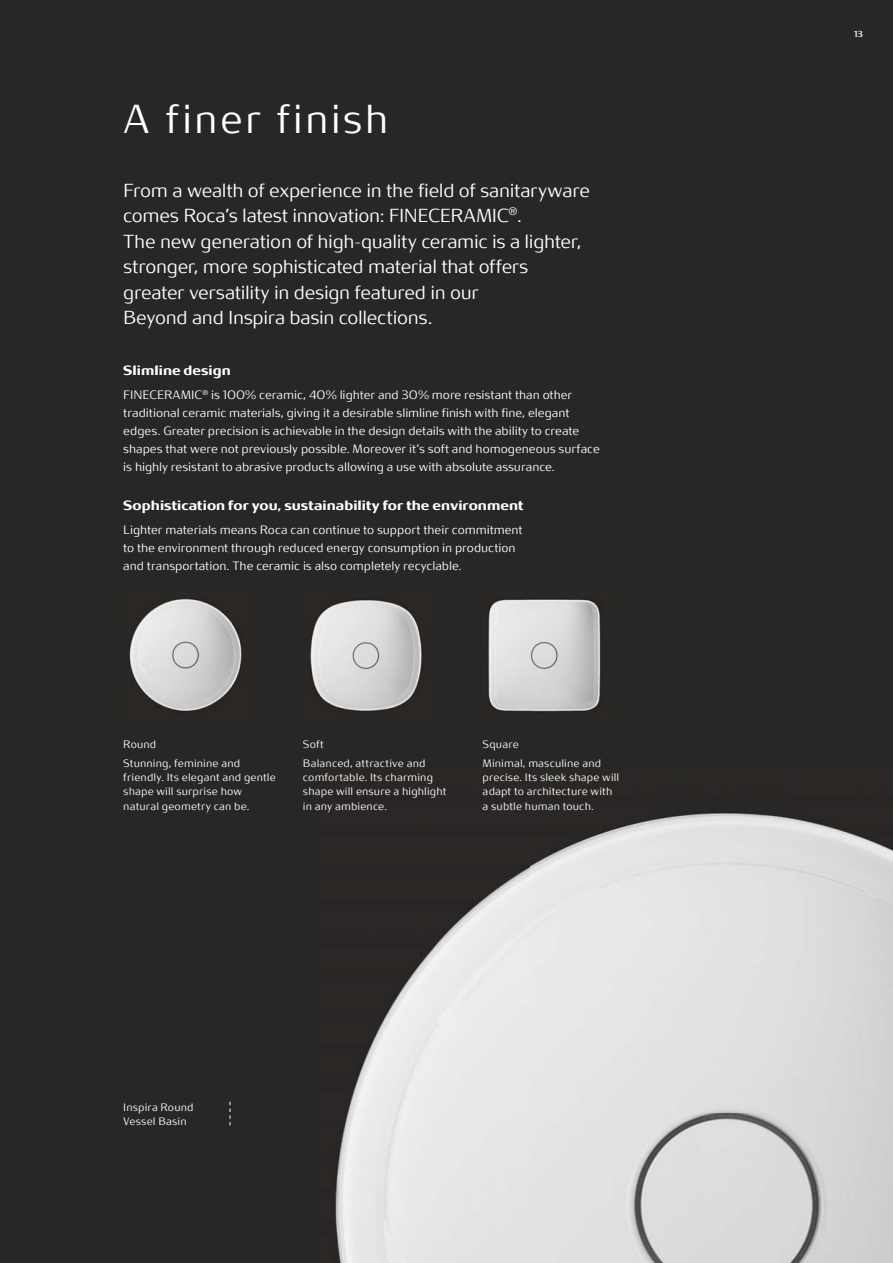
<style>
.page{position:relative;width:893px;height:1263px;background:#272726}
.page>*{position:absolute;margin:0;border:0;box-sizing:border-box;transform-origin:0 0}
.t1{font:300 45px "Roca";letter-spacing:.045em;color:#fff}
.t2{font:300 21px/25.5px "Roca";letter-spacing:-.015em;color:#fff}
.t3{font:700 15px "Roca";letter-spacing:.005em;color:#fff}
.t4{font:300 13.5px/18px "Roca";letter-spacing:-.005em;color:#fff}
.t5{font:300 12px/14.2px "Roca";letter-spacing:.01em;color:#fff}
.t6{font:9.75px "Roca";color:#fff}
</style>
<div class="page">
<img style="left:335px;top:813px;width:558px;height:450px">
<svg style="left:230px;top:1102px;width:1px;height:23px"></svg>
<img style="left:129px;top:598px;width:113px;height:113px">
<img style="left:310px;top:600px;width:112px;height:111px">
<img style="left:488px;top:599px;width:113px;height:113px">
<h1 class="t1" style="left:123px;top:101px;width:267px">A finer finish</h1>
<p class="t2" style="left:123px;top:179px;width:468px">From a wealth of experience in the field of sanitaryware comes Roca’s latest innovation: FINECERAMIC<sup>®</sup>.<br>The new generation of high-quality ceramic is a lighter, stronger, more sophisticated material that offers greater versatility in design featured in our<br>Beyond and Inspira basin collections.</p>
<p class="t3" style="left:123px;top:364px;width:109px">Slimline design</p>
<p class="t4" style="left:123px;top:387px;width:478px">FINECERAMIC<sup>®</sup> is 100% ceramic, 40% lighter and 30% more resistant than other traditional ceramic materials, giving it a desirable slimline finish with fine, elegant edges. Greater precision is achievable in the design details with the ability to create shapes that were not previously possible. Moreover it's soft and homogeneous surface is highly resistant to abrasive products allowing a use with absolute assurance.</p>
<p class="t3" style="left:123px;top:499px;width:402px">Sophistication for you, sustainability for the environment</p>
<p class="t4" style="left:123px;top:522px;width:401px">Lighter materials means Roca can continue to support their commitment to the environment through reduced energy consumption in production and transportation. The ceramic is also completely recyclable.</p>
<p class="t5" style="left:123px;top:736px;width:118px;line-height:18.5px">Round<br>Stunning, feminine and</p>
<p class="t5" style="left:123px;top:771px;width:154px">friendly. Its elegant and gentle shape will surprise how natural geometry can be.</p>
<p class="t5" style="left:303px;top:736px;width:124px;line-height:18.5px">Soft<br>Balanced, attractive and</p>
<p class="t5" style="left:303px;top:771px;width:145px">comfortable. Its charming shape will ensure a highlight in any ambience.</p>
<p class="t5" style="left:483px;top:736px;width:120px;line-height:18.5px">Square<br>Minimal, masculine and</p>
<p class="t5" style="left:483px;top:771px;width:138px">precise. Its sleek shape will adapt to architecture with a subtle human touch.</p>
<p class="t5" style="left:123px;top:1101px;width:72px">Inspira Round<br>Vessel Basin</p>
<p class="t6" style="left:854px;top:30px;width:11px">13</p>
</div>
